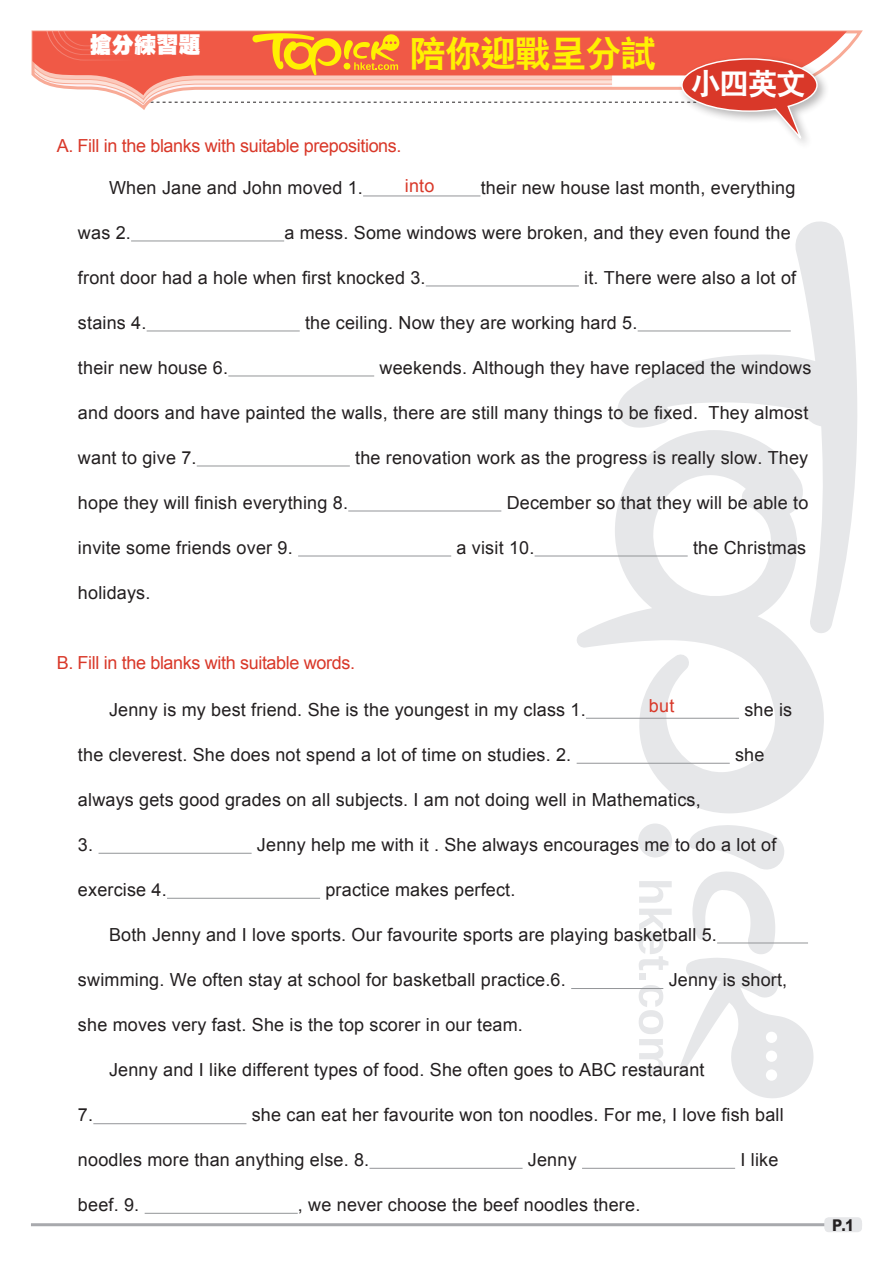
<style>
.page{position:relative;width:893px;height:1263px;background:#fff}
.page>*{position:absolute;margin:0;border:0;box-sizing:border-box;transform-origin:0 0}
.小題eq{font:36px "C Hei 2 Xbold HKSCS";letter-spacing:-.025em;color:#fff101}
.內文{font:30px "C Hei 2 Xbold HKSCS";color:#fff}
.小題{font:22.2px "C Hei Ultra Bold HKSCS";color:#fff}
.英文內容{font:18px "Arial";letter-spacing:.01em;color:#231f20}
.英文問題{font:18px "Arial";letter-spacing:-.02em;color:#d93829}
.Ex_Questions{font:18px "Arial";letter-spacing:.01em;color:#d93829}
.t1{font:16.2px "M Hei Xbold HKSCS";color:#231f20;scale:.9 1}
</style>
<div class="page">
<svg style="left:639px;top:881px;width:33px;height:22px"></svg>
<svg style="left:639px;top:909px;width:33px;height:61px"></svg>
<div style="left:639px;top:974px;width:7px;height:6px;background:#e6e7e9"></div>
<svg style="left:639px;top:985px;width:24px;height:88px"></svg>
<div style="left:638px;top:823px;width:34px;height:34px;background:#e6e7e9;border-radius:50%"></div>
<svg style="left:679px;top:825px;width:135px;height:273px"></svg>
<svg style="left:617px;top:221px;width:240px;height:411px"></svg>
<svg style="left:576px;top:430px;width:249px;height:383px"></svg>
<hr style="left:31px;top:1223px;width:831px;height:3px;background:#a8a9ad">
<div style="left:824px;top:1217px;width:38px;height:15px;background:#e6e7e9;border-radius:4px"></div>
<svg style="left:818px;top:31px;width:29px;height:36px"></svg>
<div style="left:678px;top:54px;width:151px;height:96px;background:#231f20;opacity:.32"></div>
<svg style="left:31px;top:30px;width:787px;height:116px"></svg>
<hr style="left:363px;top:196px;width:117px;height:1px;background:#939598">
<hr style="left:131px;top:241px;width:153px;height:1px;background:#939598">
<hr style="left:426px;top:286px;width:153px;height:1px;background:#939598">
<hr style="left:147px;top:331px;width:153px;height:1px;background:#939598">
<hr style="left:638px;top:331px;width:153px;height:1px;background:#939598">
<hr style="left:228px;top:376px;width:146px;height:1px;background:#939598">
<hr style="left:197px;top:466px;width:153px;height:1px;background:#939598">
<hr style="left:348px;top:511px;width:153px;height:1px;background:#939598">
<hr style="left:298px;top:556px;width:153px;height:1px;background:#939598">
<hr style="left:535px;top:556px;width:153px;height:1px;background:#939598">
<hr style="left:586px;top:718px;width:153px;height:1px;background:#939598">
<hr style="left:577px;top:763px;width:153px;height:1px;background:#939598">
<hr style="left:99px;top:853px;width:153px;height:1px;background:#939598">
<hr style="left:167px;top:898px;width:153px;height:1px;background:#939598">
<hr style="left:717px;top:942px;width:91px;height:1px;background:#939598">
<hr style="left:571px;top:988px;width:92px;height:1px;background:#939598">
<hr style="left:93px;top:1123px;width:153px;height:1px;background:#939598">
<hr style="left:369px;top:1168px;width:154px;height:1px;background:#939598">
<hr style="left:582px;top:1168px;width:153px;height:1px;background:#939598">
<hr style="left:145px;top:1213px;width:153px;height:1px;background:#939598">
<p class="小題" style="left:90px;top:30px;width:113px">搶分練習題</p>
<p class="小題eq" style="left:410px;top:30px;width:248px">陪你迎戰呈分試</p>
<p class="英文問題" style="left:57px;top:133px;width:346px">A. Fill in the blanks with suitable prepositions.</p>
<p class="內文" style="left:691px;top:64px;width:117px">小四英文</p>
<p class="Ex_Questions" style="left:405px;top:173px;width:31px">into</p>
<p class="英文內容" style="left:109px;top:176px;width:255px">When Jane and John moved 1.</p>
<p class="英文內容" style="left:481px;top:176px;width:316px">their new house last month, everything</p>
<p class="英文內容" style="left:78px;top:221px;width:54px">was 2.</p>
<p class="英文內容" style="left:284px;top:221px;width:508px">a mess. Some windows were broken, and they even found the</p>
<p class="英文內容" style="left:78px;top:266px;width:349px">front door had a hole when first knocked 3.</p>
<p class="英文內容" style="left:584px;top:266px;width:213px">it. There were also a lot of</p>
<p class="英文內容" style="left:78px;top:311px;width:70px">stains 4.</p>
<p class="英文內容" style="left:305px;top:311px;width:334px">the ceiling. Now they are working hard 5.</p>
<p class="英文內容" style="left:78px;top:356px;width:152px">their new house 6.</p>
<p class="英文內容" style="left:380px;top:356px;width:433px">weekends. Although they have replaced the windows</p>
<p class="英文內容" style="left:78px;top:401px;width:732px">and doors and have painted the walls, there are still many things to be fixed. They almost</p>
<p class="英文內容" style="left:78px;top:446px;width:120px">want to give 7.</p>
<p class="英文內容" style="left:355px;top:446px;width:455px">the renovation work as the progress is really slow. They</p>
<p class="英文內容" style="left:78px;top:491px;width:272px">hope they will finish everything 8.</p>
<p class="英文內容" style="left:507px;top:491px;width:303px">December so that they will be able to</p>
<p class="英文內容" style="left:78px;top:536px;width:216px">invite some friends over 9.</p>
<p class="英文內容" style="left:457px;top:536px;width:79px">a visit 10.</p>
<p class="英文內容" style="left:693px;top:536px;width:115px">the Christmas</p>
<p class="英文內容" style="left:78px;top:581px;width:74px">holidays.</p>
<p class="英文問題" style="left:57px;top:651px;width:300px">B. Fill in the blanks with suitable words.</p>
<p class="Ex_Questions" style="left:649px;top:694px;width:27px">but</p>
<p class="英文內容" style="left:109px;top:698px;width:478px">Jenny is my best friend. She is the youngest in my class 1.</p>
<p class="英文內容" style="left:744px;top:698px;width:49px">she is</p>
<p class="英文內容" style="left:78px;top:743px;width:495px">the cleverest. She does not spend a lot of time on studies. 2.</p>
<p class="英文內容" style="left:735px;top:743px;width:31px">she</p>
<p class="英文內容" style="left:78px;top:788px;width:624px">always gets good grades on all subjects. I am not doing well in Mathematics,</p>
<p class="英文內容" style="left:78px;top:833px;width:17px">3.</p>
<p class="英文內容" style="left:257px;top:833px;width:521px">Jenny help me with it . She always encourages me to do a lot of</p>
<p class="英文內容" style="left:78px;top:878px;width:90px">exercise 4.</p>
<p class="英文內容" style="left:325px;top:878px;width:192px">practice makes perfect.</p>
<p class="英文內容" style="left:109px;top:923px;width:609px">Both Jenny and I love sports. Our favourite sports are playing basketball 5.</p>
<p class="英文內容" style="left:78px;top:968px;width:489px">swimming. We often stay at school for basketball practice.6.</p>
<p class="英文內容" style="left:669px;top:968px;width:120px">Jenny is short,</p>
<p class="英文內容" style="left:78px;top:1013px;width:446px">she moves very fast. She is the top scorer in our team.</p>
<p class="英文內容" style="left:109px;top:1058px;width:597px">Jenny and I like different types of food. She often goes to ABC restaurant</p>
<p class="英文內容" style="left:78px;top:1103px;width:17px">7.</p>
<p class="英文內容" style="left:252px;top:1103px;width:533px">she can eat her favourite won ton noodles. For me, I love fish ball</p>
<p class="英文內容" style="left:78px;top:1148px;width:293px">noodles more than anything else. 8.</p>
<p class="英文內容" style="left:528px;top:1148px;width:50px">Jenny</p>
<p class="英文內容" style="left:740px;top:1148px;width:39px">I like</p>
<p class="英文內容" style="left:78px;top:1193px;width:63px">beef. 9.</p>
<p class="英文內容" style="left:298px;top:1193px;width:344px">, we never choose the beef noodles there.</p>
<p class="t1" style="left:832px;top:1214px;width:26px">P.1</p>
</div>
